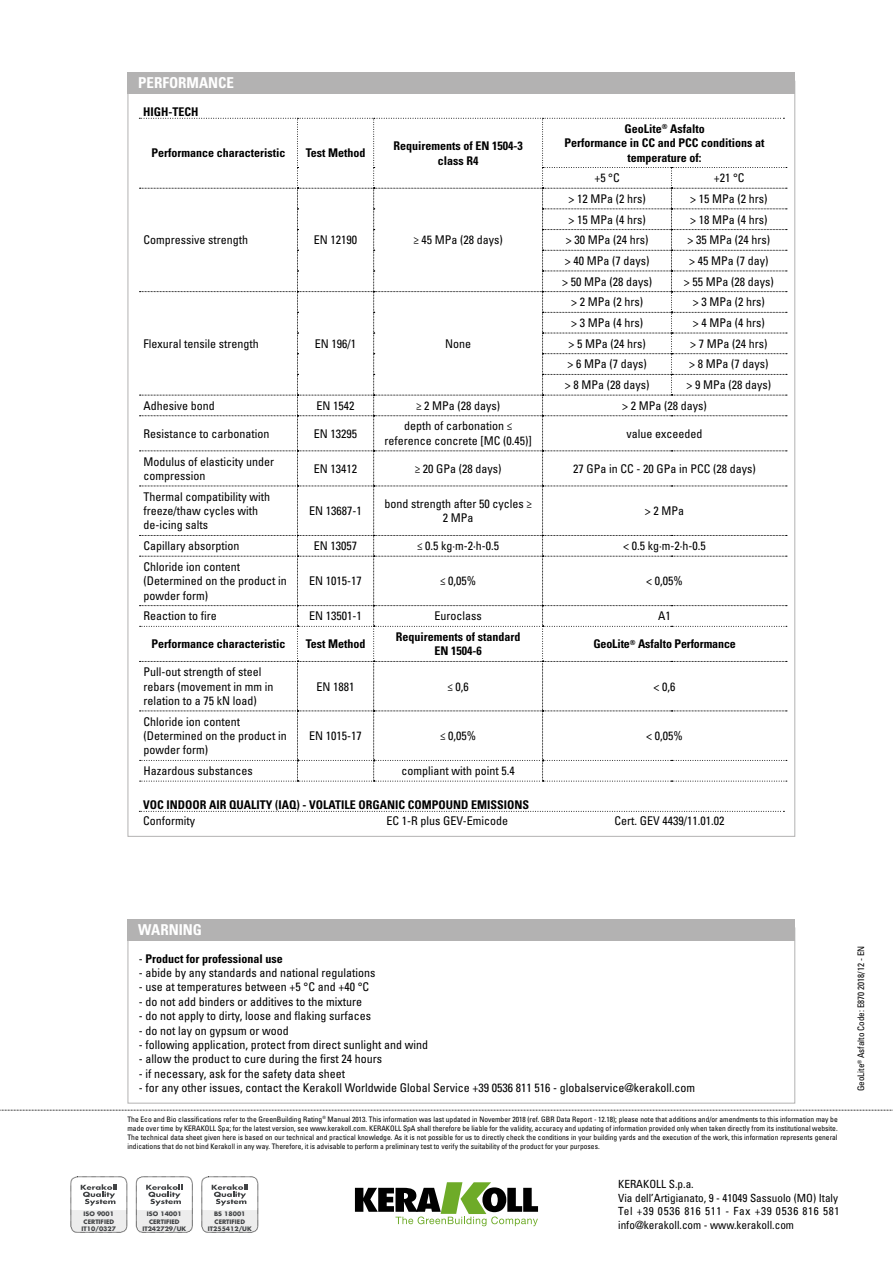
<style>
.page{position:relative;width:893px;height:1263px;background:#fff}
.page>*{position:absolute;margin:0;border:0;box-sizing:border-box;transform-origin:0 0}
.t1{font:700 condensed 15px "Univers LT Std";color:#fff}
.t2{font:condensed 12px/14.4px "Univers LT Std";color:#000}
.t3{font:700 condensed 12px/14.4px "Univers LT Std";color:#000;text-align:center}
.t4{font:condensed 11.25px/13.5px "Univers LT Std";color:#000}
.t5{font:condensed 9px "Univers LT Std";color:#000}
.t6{font:condensed 7.5px/9px "Univers LT Std";color:#000;text-align:justify}
.t7{font:700 6px/7.2px "Futura Std";color:#424446;text-align:center}
.s1{font-weight:400}
</style>
<div class="page">
<svg style="left:0;top:1110px;width:893px;height:1px"></svg>
<svg style="left:355px;top:1182px;width:183px;height:44px"></svg>
<div style="left:71px;top:1176px;width:56px;height:56px;border:1px dashed #000;border-radius:7px"></div>
<svg style="left:71px;top:1184px;width:56px;height:48px"></svg>
<div style="left:136px;top:1176px;width:56px;height:56px;border:1px dashed #000;border-radius:7px"></div>
<svg style="left:136px;top:1184px;width:56px;height:48px"></svg>
<div style="left:202px;top:1176px;width:56px;height:56px;border:1px dashed #000;border-radius:7px"></div>
<svg style="left:202px;top:1184px;width:56px;height:48px"></svg>
<div style="left:128px;top:919px;width:667px;height:21px;background:#b3b2b2"></div>
<svg style="left:139px;top:811px;width:645px;height:1px"></svg>
<div style="left:128px;top:72px;width:667px;height:22px;background:#b3b2b2"></div>
<svg style="left:139px;top:118px;width:648px;height:664px"></svg>
<p class="t1" style="left:138px;top:74px;width:97px">PERFORMANCE</p>
<p class="t3" style="left:143px;top:104px;width:57px">HIGH-TECH</p>
<p class="t3" style="left:151px;top:146px;width:135px">Performance characteristic</p>
<p class="t3" style="left:306px;top:146px;width:61px">Test Method</p>
<p class="t3" style="left:393px;top:139px;width:131px">Requirements of EN 1504-3 class R4</p>
<p class="t2" style="left:143px;top:233px;width:106px">Compressive strength</p>
<p class="t2" style="left:314px;top:233px;width:45px">EN 12190</p>
<p class="t2" style="left:413px;top:233px;width:91px">≥ 45 MPa (28 days)</p>
<p class="t2" style="left:143px;top:336px;width:117px">Flexural tensile strength</p>
<p class="t2" style="left:315px;top:336px;width:43px">EN 196/1</p>
<p class="t2" style="left:445px;top:336px;width:28px">None</p>
<p class="t3" style="left:565px;top:121px;width:202px">GeoLite<sup>®</sup> Asfalto<br>Performance in CC and PCC conditions at temperature of:</p>
<p class="t2" style="left:594px;top:171px;width:27px">+5 °C</p>
<p class="t2" style="left:714px;top:171px;width:32px">+21 °C</p>
<p class="t2" style="left:568px;top:191px;width:79px">&gt; 12 MPa (2 hrs)</p>
<p class="t2" style="left:690px;top:191px;width:79px">&gt; 15 MPa (2 hrs)</p>
<p class="t2" style="left:568px;top:212px;width:79px">&gt; 15 MPa (4 hrs)</p>
<p class="t2" style="left:690px;top:212px;width:79px">&gt; 18 MPa (4 hrs)</p>
<p class="t2" style="left:566px;top:233px;width:84px">&gt; 30 MPa (24 hrs)</p>
<p class="t2" style="left:688px;top:233px;width:84px">&gt; 35 MPa (24 hrs)</p>
<p class="t2" style="left:565px;top:253px;width:86px">&gt; 40 MPa (7 days)</p>
<p class="t2" style="left:689px;top:253px;width:81px">&gt; 45 MPa (7 day)</p>
<p class="t2" style="left:562px;top:274px;width:91px">&gt; 50 MPa (28 days)</p>
<p class="t2" style="left:684px;top:274px;width:91px">&gt; 55 MPa (28 days)</p>
<p class="t2" style="left:571px;top:295px;width:73px">&gt; 2 MPa (2 hrs)</p>
<p class="t2" style="left:693px;top:295px;width:73px">&gt; 3 MPa (2 hrs)</p>
<p class="t2" style="left:571px;top:315px;width:73px">&gt; 3 MPa (4 hrs)</p>
<p class="t2" style="left:693px;top:315px;width:73px">&gt; 4 MPa (4 hrs)</p>
<p class="t2" style="left:568px;top:336px;width:79px">&gt; 5 MPa (24 hrs)</p>
<p class="t2" style="left:690px;top:336px;width:79px">&gt; 7 MPa (24 hrs)</p>
<p class="t2" style="left:567px;top:357px;width:81px">&gt; 6 MPa (7 days)</p>
<p class="t2" style="left:689px;top:357px;width:81px">&gt; 8 MPa (7 days)</p>
<p class="t2" style="left:565px;top:377px;width:86px">&gt; 8 MPa (28 days)</p>
<p class="t2" style="left:687px;top:377px;width:86px">&gt; 9 MPa (28 days)</p>
<p class="t2" style="left:143px;top:398px;width:73px">Adhesive bond</p>
<p class="t2" style="left:317px;top:398px;width:39px">EN 1542</p>
<p class="t2" style="left:416px;top:398px;width:86px">≥ 2 MPa (28 days)</p>
<p class="t2" style="left:622px;top:398px;width:86px">&gt; 2 MPa (28 days)</p>
<p class="t2" style="left:143px;top:426px;width:127px">Resistance to carbonation</p>
<p class="t2" style="left:314px;top:426px;width:45px">EN 13295</p>
<p class="t2" style="left:384px;top:419px;width:149px;text-align:center">depth of carbonation ≤ reference concrete [MC (0.45)]</p>
<p class="t2" style="left:626px;top:426px;width:77px">value exceeded</p>
<p class="t2" style="left:143px;top:454px;width:132px">Modulus of elasticity under compression</p>
<p class="t2" style="left:314px;top:461px;width:45px">EN 13412</p>
<p class="t2" style="left:415px;top:461px;width:88px">≥ 20 GPa (28 days)</p>
<p class="t2" style="left:573px;top:461px;width:184px">27 GPa in CC - 20 GPa in PCC (28 days)</p>
<p class="t2" style="left:143px;top:489px;width:128px">Thermal compatibility with freeze/thaw cycles with de-icing salts</p>
<p class="t2" style="left:309px;top:503px;width:54px">EN 13687-1</p>
<p class="t2" style="left:384px;top:496px;width:149px;text-align:center">bond strength after 50 cycles ≥<br>2 MPa</p>
<p class="t2" style="left:645px;top:503px;width:41px">&gt; 2 MPa</p>
<p class="t2" style="left:143px;top:538px;width:97px">Capillary absorption</p>
<p class="t2" style="left:314px;top:538px;width:45px">EN 13057</p>
<p class="t2" style="left:417px;top:538px;width:84px">≤ 0.5 kg∙m-2∙h-0.5</p>
<p class="t2" style="left:623px;top:538px;width:84px">&lt; 0.5 kg∙m-2∙h-0.5</p>
<p class="t2" style="left:143px;top:559px;width:145px">Chloride ion content (Determined on the product in powder form)</p>
<p class="t2" style="left:309px;top:574px;width:54px">EN 1015-17</p>
<p class="t2" style="left:440px;top:574px;width:38px">≤ 0,05%</p>
<p class="t2" style="left:646px;top:574px;width:38px">&lt; 0,05%</p>
<p class="t2" style="left:143px;top:609px;width:75px">Reaction to fire</p>
<p class="t2" style="left:309px;top:609px;width:54px">EN 13501-1</p>
<p class="t2" style="left:434px;top:609px;width:49px">Euroclass</p>
<p class="t2" style="left:658px;top:609px;width:14px">A1</p>
<p class="t3" style="left:151px;top:637px;width:135px">Performance characteristic</p>
<p class="t3" style="left:306px;top:637px;width:61px">Test Method</p>
<p class="t3" style="left:396px;top:629px;width:126px">Requirements of standard<br>EN 1504-6</p>
<p class="t3" style="left:593px;top:637px;width:144px">GeoLite<sup>®</sup> Asfalto Performance</p>
<p class="t2" style="left:144px;top:664px;width:131px">Pull-out strength of steel rebars (movement in mm in relation to a 75 kN load)</p>
<p class="t2" style="left:317px;top:679px;width:39px">EN 1881</p>
<p class="t2" style="left:447px;top:679px;width:23px">≤ 0,6</p>
<p class="t2" style="left:654px;top:679px;width:23px">&lt; 0,6</p>
<p class="t2" style="left:144px;top:714px;width:145px">Chloride ion content (Determined on the product in powder form)</p>
<p class="t2" style="left:309px;top:728px;width:54px">EN 1015-17</p>
<p class="t2" style="left:440px;top:728px;width:38px">≤ 0,05%</p>
<p class="t2" style="left:646px;top:728px;width:38px">&lt; 0,05%</p>
<p class="t2" style="left:144px;top:763px;width:111px">Hazardous substances</p>
<p class="t2" style="left:401px;top:763px;width:115px">compliant with point 5.4</p>
<p class="t3" style="left:143px;top:797px;width:387px">VOC INDOOR AIR QUALITY (IAQ) - VOLATILE ORGANIC COMPOUND EMISSIONS</p>
<p class="t2" style="left:143px;top:814px;width:53px">Conformity</p>
<p class="t2" style="left:386px;top:814px;width:123px">EC 1-R plus GEV-Emicode</p>
<p class="t2" style="left:614px;top:814px;width:111px">Cert. GEV 4439/11.01.02</p>
<p class="t1" style="left:138px;top:920px;width:65px">WARNING</p>
<p class="t3" style="left:139px;top:951px;width:145px"><span class="s1">-</span> Product for professional use</p>
<p class="t2" style="left:139px;top:965px;width:238px">- abide by any standards and national regulations</p>
<p class="t2" style="left:139px;top:980px;width:232px">- use at temperatures between +5 °C and +40 °C</p>
<p class="t2" style="left:139px;top:994px;width:225px">- do not add binders or additives to the mixture</p>
<p class="t2" style="left:139px;top:1008px;width:234px">- do not apply to dirty, loose and flaking surfaces</p>
<p class="t2" style="left:139px;top:1023px;width:151px">- do not lay on gypsum or wood</p>
<p class="t2" style="left:139px;top:1037px;width:291px">- following application, protect from direct sunlight and wind</p>
<p class="t2" style="left:139px;top:1052px;width:245px">- allow the product to cure during the first 24 hours</p>
<p class="t2" style="left:139px;top:1066px;width:208px">- if necessary, ask for the safety data sheet</p>
<p class="t2" style="left:139px;top:1080px;width:558px">- for any other issues, contact the Kerakoll Worldwide Global Service +39 0536 811 516 - globalservice@kerakoll.com</p>
<p class="t6" style="left:128px;top:1114px;width:712px">The Eco and Bio classifications refer to the GreenBuilding Rating<sup>®</sup> Manual 2013. This information was last updated in November 2018 (ref. GBR Data Report - 12.18); please note that additions and/or amendments to this information may be made over time by KERAKOLL Spa; for the latest version, see www.kerakoll.com. KERAKOLL SpA shall therefore be liable for the validity, accuracy and updating of information provided only when taken directly from its institutional website.<br>The technical data sheet given here is based on our technical and practical knowledge. As it is not possible for us to directly check the conditions in your building yards and the execution of the work, this information represents general indications that do not bind Kerakoll in any way. Therefore, it is advisable to perform a preliminary test to verify the suitability of the product for your purposes.</p>
<p class="t7" style="left:82px;top:1210px;width:36px">ISO 9001<br>CERTIFIED<br>IT10/0327</p>
<p class="t7" style="left:142px;top:1210px;width:45px">ISO 14001<br>CERTIFIED<br>IT242729/UK</p>
<p class="t7" style="left:208px;top:1210px;width:45px">BS 18001<br>CERTIFIED<br>IT255412/UK</p>
<p class="t4" style="left:618px;top:1177px;width:223px">KERAKOLL S.p.a.<br>Via dell’Artigianato, 9 - 41049 Sassuolo (MO) Italy Tel +39 0536 816 511 - Fax +39 0536 816 581 info@kerakoll.com - www.kerakoll.com</p>
<p class="t5" style="left:855px;top:1091px;width:147px;rotate:-90deg">GeoLite<sup>®</sup> Asfalto Code: E870 2018/12 - EN</p>
</div>
